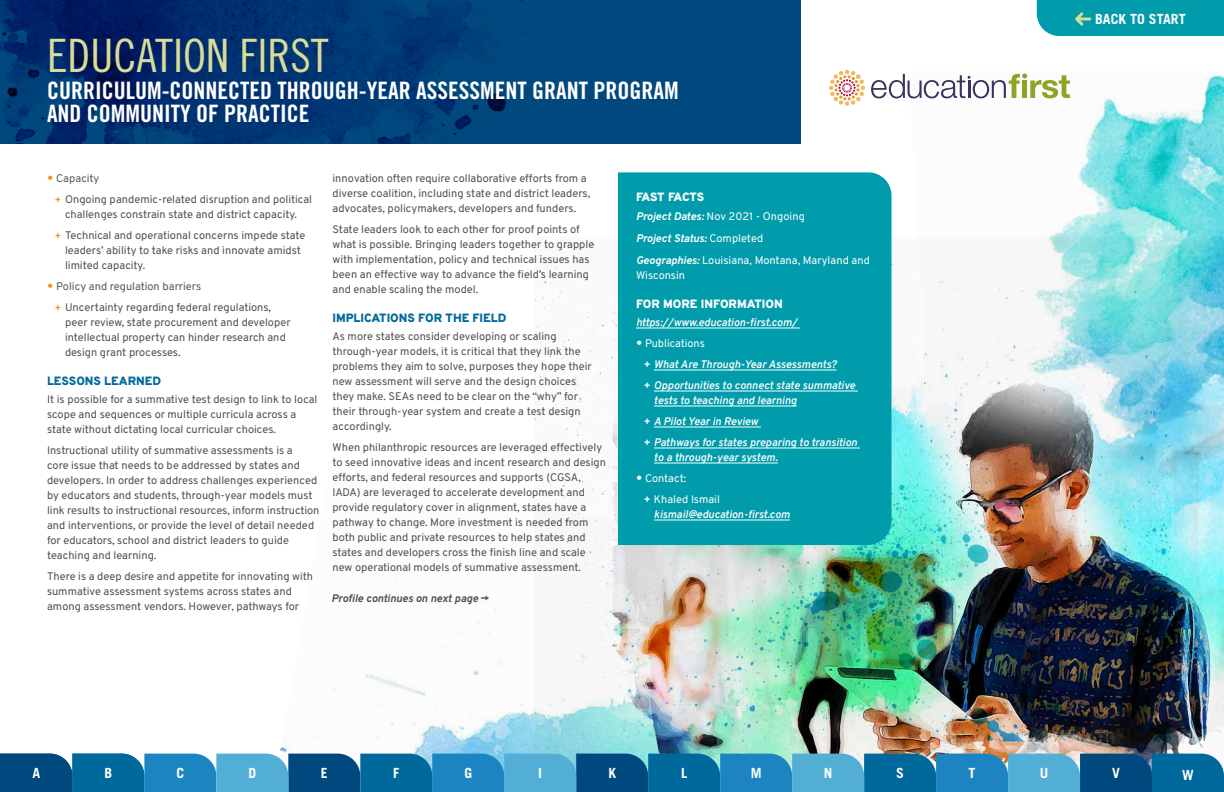
<style>
.page{position:relative;width:1224px;height:792px;background:#fff}
.page>*{position:absolute;margin:0;border:0;box-sizing:border-box;transform-origin:0 0}
.t1{font:46px "Trade Gothic LT Pro Cn 18";color:#d9dc98}
.t2{font:24px/22.8px "Trade Gothic LT Pro Bd Cn 20";color:#fff}
.t3{font:700 14px "Trade Gothic LT Pro";color:#fff}
.t4{font:900 12px "Overpass";color:#00699c}
.t5{font:900 12px "Overpass";letter-spacing:-.005em;color:#fff}
.t6{font:900 12px "Overpass";letter-spacing:-.03em;color:#fff}
.t7{font:11px/15px "Overpass";color:#4f4f50}
.t8{font:italic 600 11px/21px "Overpass";letter-spacing:-.005em;color:#fff}
.t9{font:11px/22px "Overpass";color:#fff}
.t10{font:italic 700 11px "Overpass";color:#4f4f50}
.s1{font-weight:700;font-size:15px;color:#f19613}
.s2{color:#56585c}
.s3{font-weight:700;font-size:10px;color:#f19613}
.s4{font-weight:700;font-style:italic}
.s5{font-weight:700;font-style:normal;font-size:15px}
.s6{font-weight:400;font-style:normal}
.s7{font-weight:700;font-style:normal}
.s8{font-weight:700;font-size:15px}
.s9{font-weight:700}
</style>
<div class="page">
<div style="left:0;top:0;width:801px;height:143px;background:#00497e"></div>
<img style="left:0;top:0;width:526px;height:143px">
<img style="left:534px;top:264px;width:690px;height:490px">
<img style="left:909px;top:73px;width:315px;height:386px">
<img style="left:280px;top:469px;width:623px;height:285px">
<svg style="left:0;top:754px;width:1224px;height:38px;background:#207cac"></svg>
<div style="left:618px;top:172px;width:274px;height:373px;background:#009cab"></div>
<hr style="left:636px;top:328px;width:164px;height:1px;background:#fff">
<hr style="left:654px;top:370px;width:183px;height:1px;background:#fff">
<hr style="left:654px;top:391px;width:204px;height:1px;background:#fff">
<hr style="left:654px;top:406px;width:143px;height:1px;background:#fff">
<hr style="left:654px;top:427px;width:107px;height:1px;background:#fff">
<hr style="left:654px;top:448px;width:206px;height:1px;background:#fff">
<hr style="left:654px;top:463px;width:124px;height:1px;background:#fff">
<hr style="left:654px;top:520px;width:136px;height:1px;background:#fff">
<svg style="left:871px;top:73px;width:199px;height:25px"></svg>
<svg style="left:829px;top:70px;width:36px;height:36px"></svg>
<div style="left:1037px;top:0;width:187px;height:36px;background:#009cab"></div>
<h1 class="t1" style="left:47px;top:28px;width:283px">EDUCATION FIRST</h1>
<h2 class="t2" style="left:47px;top:79px;width:633px">CURRICULUM-CONNECTED THROUGH-YEAR ASSESSMENT GRANT PROGRAM<br>AND COMMUNITY OF PRACTICE</h2>
<p class="t7" style="left:55px;top:167px;width:259px;line-height:21px;text-indent:-8px"><span class="s1">•</span> <span class="s2">Capacity<br></span><span class="s3">+</span> Ongoing pandemic-related disruption and political</p>
<p class="t7" style="left:55px;top:203px;width:252px;line-height:21px;text-align:center">challenges constrain state and district capacity.<br><span class="s3">+</span> Technical and operational concerns impede state</p>
<p class="t7" style="left:65px;top:242px;width:237px">leaders’ ability to take risks and innovate amidst limited capacity.</p>
<p class="t7" style="left:55px;top:275px;width:218px;line-height:21px;text-indent:-8px"><span class="s1">•</span> <span class="s2">Policy and regulation barriers<br></span><span class="s3">+</span> Uncertainty regarding federal regulations,</p>
<p class="t7" style="left:65px;top:314px;width:227px">peer review, state procurement and developer intellectual property can hinder research and design grant processes.</p>
<p class="t4" style="left:47px;top:371px;width:116px">LESSONS LEARNED</p>
<p class="t7" style="left:47px;top:391px;width:272px">It is possible for a summative test design to link to local scope and sequences or multiple curricula across a state without dictating local curricular choices.</p>
<p class="t7" style="left:47px;top:442px;width:274px">Instructional utility of summative assessments is a<br>core issue that needs to be addressed by states and developers. In order to address challenges experienced by educators and students, through-year models must link results to instructional resources, inform instruction and interventions, or provide the level of detail needed for educators, school and district leaders to guide teaching and learning.</p>
<p class="t7" style="left:47px;top:568px;width:268px">There is a deep desire and appetite for innovating with summative assessment systems across states and among assessment vendors. However, pathways for</p>
<p class="t7" style="left:333px;top:170px;width:259px">innovation often require collaborative efforts from a diverse coalition, including state and district leaders, advocates, policymakers, developers and funders.</p>
<p class="t7" style="left:333px;top:221px;width:263px">State leaders look to each other for proof points of what is possible. Bringing leaders together to grapple with implementation, policy and technical issues has been an effective way to advance the field’s learning and enable scaling the model.</p>
<p class="t4" style="left:332px;top:308px;width:176px">IMPLICATIONS FOR THE FIELD</p>
<p class="t7" style="left:332px;top:328px;width:261px">As more states consider developing or scaling through-year models, it is critical that they link the problems they aim to solve, purposes they hope their new assessment will serve and the design choices they make. SEAs need to be clear on the “why” for their through-year system and create a test design accordingly.</p>
<p class="t7" style="left:332px;top:439px;width:275px">When philanthropic resources are leveraged effectively to seed innovative ideas and incent research and design efforts, and federal resources and supports (CGSA, IADA) are leveraged to accelerate development and provide regulatory cover in alignment, states have a pathway to change. More investment is needed from both public and private resources to help states and states and developers cross the finish line and scale new operational models of summative assessment.</p>
<p class="t10" style="left:331px;top:589px;width:159px">Profile continues on next page →</p>
<p class="t6" style="left:636px;top:187px;width:70px">FAST FACTS</p>
<p class="t9" style="left:636px;top:205px;width:236px"><span class="s4">Project Dates:</span> Nov 2021 - Ongoing<br><span class="s4">Project Status:</span> Completed<br><span class="s4">Geographies:</span> Louisiana, Montana, Maryland and</p>
<p class="t9" style="left:636px;top:264px;width:51px">Wisconsin</p>
<p class="t5" style="left:636px;top:294px;width:148px">FOR MORE INFORMATION</p>
<p class="t8" style="left:636px;top:311px;width:163px">https://www.education-first.com/</p>
<p class="t8" style="left:644px;top:332px;width:213px;text-indent:-8px"><span class="s5">•</span> <span class="s6">Publications<br></span><span class="s7">+</span> What Are Through-Year Assessments?<br><span class="s7">+</span> Opportunities to connect state summative</p>
<p class="t8" style="left:644px;top:389px;width:215px;text-indent:10px">tests to teaching and learning<br><span class="s7">+</span> A Pilot Year in Review<br><span class="s7">+</span> Pathways for states preparing to transition</p>
<p class="t8" style="left:654px;top:446px;width:125px">to a through-year system.</p>
<p class="t9" style="left:644px;top:467px;width:77px;line-height:21px;text-indent:-8px"><span class="s8">•</span> Contact:<br><span class="s9">+</span> Khaled Ismail</p>
<p class="t8" style="left:654px;top:503px;width:137px">kismail@education-first.com</p>
<p class="t3" style="left:1095px;top:10px;width:92px">BACK TO START</p>
<p class="t3" style="left:32px;top:764px;width:9px">A</p>
<p class="t3" style="left:105px;top:764px;width:9px">B</p>
<p class="t3" style="left:176px;top:764px;width:9px">C</p>
<p class="t3" style="left:248px;top:764px;width:9px">D</p>
<p class="t3" style="left:321px;top:764px;width:8px">E</p>
<p class="t3" style="left:393px;top:764px;width:8px">F</p>
<p class="t3" style="left:464px;top:764px;width:9px">G</p>
<p class="t3" style="left:538px;top:764px;width:5px">I</p>
<p class="t3" style="left:609px;top:764px;width:9px">K</p>
<p class="t3" style="left:681px;top:764px;width:8px">L</p>
<p class="t3" style="left:751px;top:764px;width:12px">M</p>
<p class="t3" style="left:824px;top:764px;width:10px">N</p>
<p class="t3" style="left:896px;top:764px;width:9px">S</p>
<p class="t3" style="left:969px;top:764px;width:8px">T</p>
<p class="t3" style="left:1040px;top:764px;width:10px">U</p>
<p class="t3" style="left:1112px;top:764px;width:9px">V</p>
<p class="t3" style="left:1182px;top:766px;width:13px">W</p>
</div>
